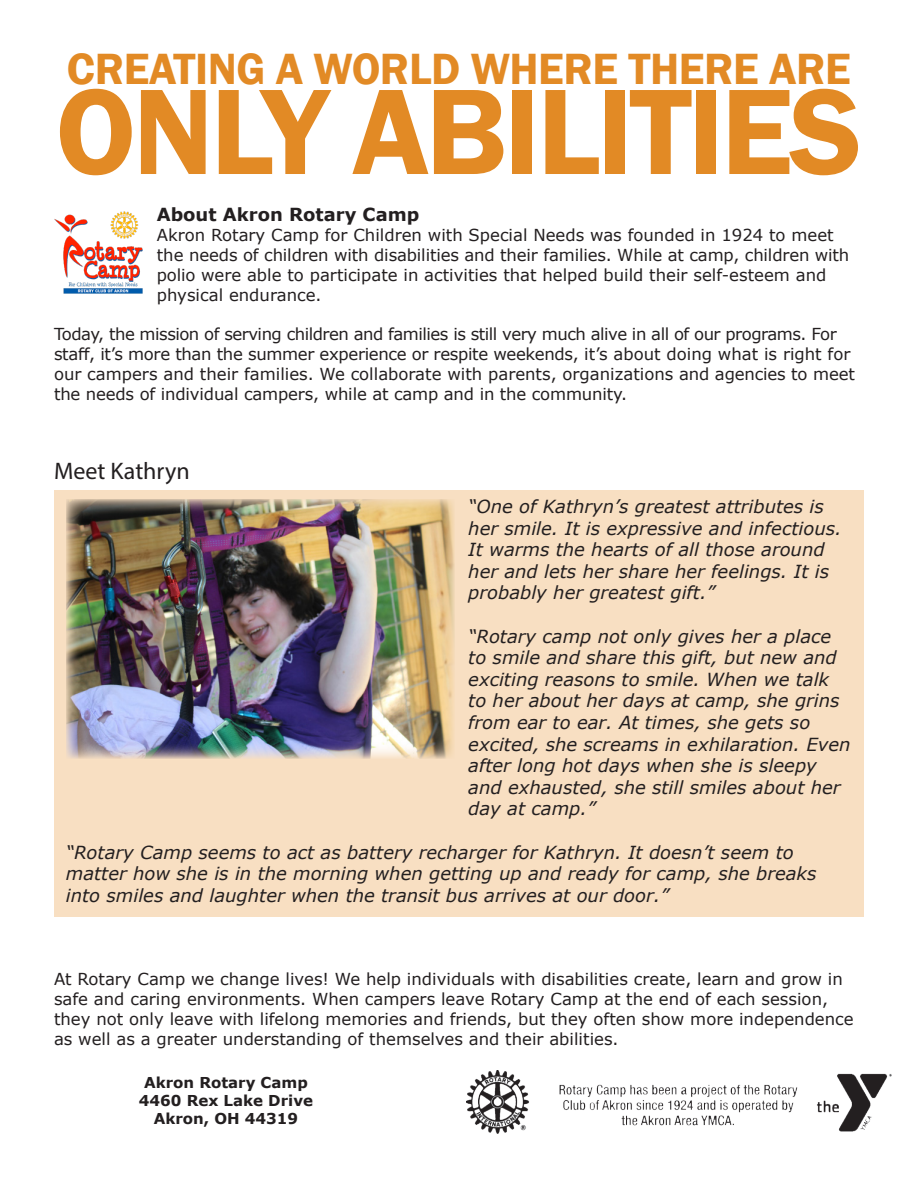
<style>
.page{position:relative;width:918px;height:1188px;background:#fff}
.page>*{position:absolute;margin:0;border:0;box-sizing:border-box;transform-origin:0 0}
.t1{font:600 126px "Franklin Gothic";letter-spacing:-.03em;color:#e28a25}
.t2{font:600 45px "Franklin Gothic";letter-spacing:-.01em;color:#e28a25}
.t3{font:24px "Myriad Pro";color:#231f20}
.t4{font:italic 18px/21.6px "Verdana";color:#231f20}
.t5{font:700 18px "Verdana";color:#231f20}
.t6{font:16.5px/19.8px "Verdana";color:#231f20}
.t7{font:700 15px/18px "Verdana";color:#231f20;text-align:center}
</style>
<div class="page">
<div style="left:54px;top:490px;width:810px;height:427px;background:#f8dfc2"></div>
<img style="left:54px;top:211px;width:89px;height:83px">
<img style="left:467px;top:1071px;width:425px;height:63px">
<img style="left:66px;top:500px;width:389px;height:259px">
<h2 class="t2" style="left:67px;top:41px;width:785px">CREATING A WORLD WHERE THERE ARE</h2>
<h1 class="t1" style="left:56px;top:54px;width:808px">ONLY ABILITIES</h1>
<p class="t5" style="left:157px;top:202px;width:264px">About Akron Rotary Camp</p>
<p class="t6" style="left:157px;top:225px;width:694px">Akron Rotary Camp for Children with Special Needs was founded in 1924 to meet the needs of children with disabilities and their families. While at camp, children with polio were able to participate in activities that helped build their self-esteem and physical endurance.</p>
<p class="t6" style="left:54px;top:324px;width:802px">Today, the mission of serving children and families is still very much alive in all of our programs. For staff, it’s more than the summer experience or respite weekends, it’s about doing what is right for our campers and their families. We collaborate with parents, organizations and agencies to meet the needs of individual campers, while at camp and in the community.</p>
<h3 class="t3" style="left:54px;top:456px;width:137px">Meet Kathryn</h3>
<p class="t4" style="left:468px;top:495px;width:375px">“One of Kathryn’s greatest attributes is her smile. It is expressive and infectious.<br>It warms the hearts of all those around her and lets her share her feelings. It is probably her greatest gift.”</p>
<p class="t4" style="left:468px;top:625px;width:384px">“Rotary camp not only gives her a place to smile and share this gift, but new and exciting reasons to smile. When we talk to her about her days at camp, she grins from ear to ear. At times, she gets so excited, she screams in exhilaration. Even after long hot days when she is sleepy and exhausted, she still smiles about her day at camp.”</p>
<p class="t4" style="left:66px;top:841px;width:752px">“Rotary Camp seems to act as battery recharger for Kathryn. It doesn’t seem to matter how she is in the morning when getting up and ready for camp, she breaks into smiles and laughter when the transit bus arrives at our door.”</p>
<p class="t6" style="left:54px;top:969px;width:801px">At Rotary Camp we change lives! We help individuals with disabilities create, learn and grow in safe and caring environments. When campers leave Rotary Camp at the end of each session, they not only leave with lifelong memories and friends, but they often show more independence as well as a greater understanding of themselves and their abilities.</p>
<p class="t7" style="left:139px;top:1073px;width:176px">Akron Rotary Camp<br>4460 Rex Lake Drive<br>Akron, OH 44319</p>
</div>
